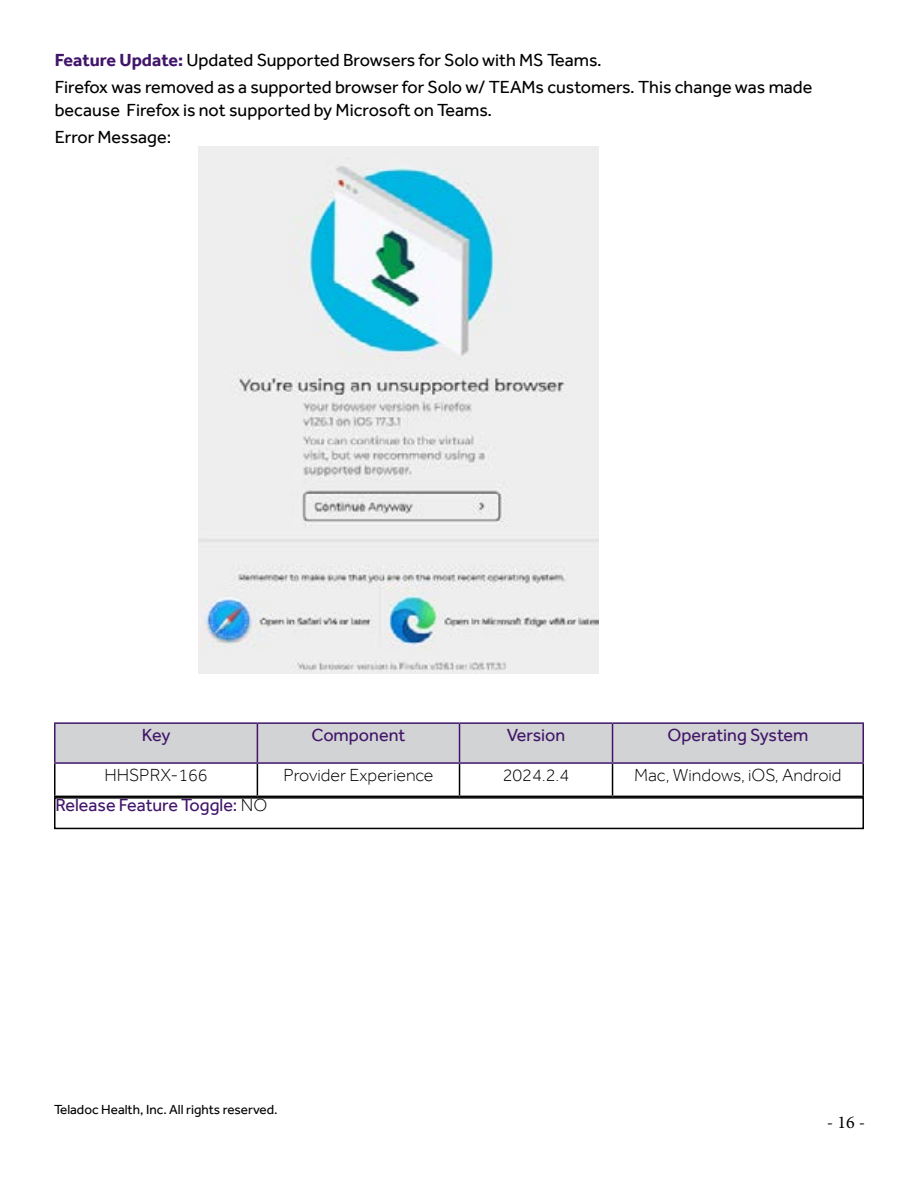
<style>
.page{position:relative;width:918px;height:1188px;background:#fff}
.page>*{position:absolute;margin:0;border:0;box-sizing:border-box;transform-origin:0 0}
.t1{font:18px/27px "Effra";color:#000}
.t2{font:300 18px "Effra";color:#000}
.t3{font:18px "Effra";color:#411569}
.t4{font:18px "Minion Pro";color:#000}
.t5{font:13.5px "Effra";color:#000}
.s1{font-weight:700;color:#411569}
.s2{font-weight:300;color:#000}
</style>
<div class="page">
<img style="left:198px;top:146px;width:401px;height:528px">
<div style="left:56px;top:724px;width:806px;height:38px;background:#d1d3d4"></div>
<hr style="left:54px;top:764px;width:2px;height:32px;background:#000">
<hr style="left:257px;top:764px;width:1px;height:32px;background:#000">
<hr style="left:459px;top:764px;width:1px;height:32px;background:#000">
<hr style="left:612px;top:764px;width:1px;height:32px;background:#000">
<hr style="left:862px;top:764px;width:2px;height:32px;background:#000">
<hr style="left:54px;top:796px;width:203px;height:1px;background:#000">
<hr style="left:257px;top:796px;width:203px;height:1px;background:#000">
<hr style="left:460px;top:796px;width:153px;height:1px;background:#000">
<hr style="left:613px;top:796px;width:251px;height:1px;background:#000">
<hr style="left:54px;top:722px;width:203px;height:2px;background:#411569">
<hr style="left:54px;top:724px;width:2px;height:38px;background:#411569">
<hr style="left:257px;top:722px;width:203px;height:2px;background:#411569">
<hr style="left:257px;top:724px;width:1px;height:38px;background:#411569">
<hr style="left:460px;top:722px;width:153px;height:2px;background:#411569">
<hr style="left:459px;top:724px;width:1px;height:38px;background:#411569">
<hr style="left:613px;top:722px;width:251px;height:2px;background:#411569">
<hr style="left:612px;top:724px;width:1px;height:38px;background:#411569">
<hr style="left:862px;top:724px;width:2px;height:38px;background:#411569">
<hr style="left:54px;top:762px;width:203px;height:2px;background:#411569">
<hr style="left:257px;top:762px;width:203px;height:2px;background:#411569">
<hr style="left:460px;top:762px;width:153px;height:2px;background:#411569">
<hr style="left:613px;top:762px;width:251px;height:2px;background:#411569">
<div style="left:54px;top:797px;width:810px;height:32px;border:2px solid #000"></div>
<p class="t1" style="left:55px;top:46px;width:759px"><span class="s1">Feature Update:</span> Updated Supported Browsers for Solo with MS Teams.<br>Firefox was removed as a supported browser for Solo w/ TEAMs customers. This change was made</p>
<p class="t1" style="left:55px;top:96px;width:439px">because Firefox is not supported by Microsoft on Teams.<br>Error Message:</p>
<p class="t3" style="left:142px;top:724px;width:30px">Key</p>
<p class="t3" style="left:312px;top:724px;width:95px">Component</p>
<p class="t3" style="left:507px;top:724px;width:60px">Version</p>
<p class="t3" style="left:667px;top:724px;width:143px">Operating System</p>
<p class="t2" style="left:104px;top:764px;width:105px">HHSPRX-166</p>
<p class="t2" style="left:283px;top:764px;width:152px">Provider Experience</p>
<p class="t2" style="left:503px;top:764px;width:68px">2024.2.4</p>
<p class="t2" style="left:634px;top:764px;width:209px">Mac, Windows, iOS, Android</p>
<p class="t3" style="left:56px;top:794px;width:213px">Release Feature Toggle: <span class="s2">NO</span></p>
<p class="t5" style="left:54px;top:1102px;width:225px">Teladoc Health, Inc. All rights reserved.</p>
<p class="t4" style="left:827px;top:1110px;width:40px">- 16 -</p>
</div>
